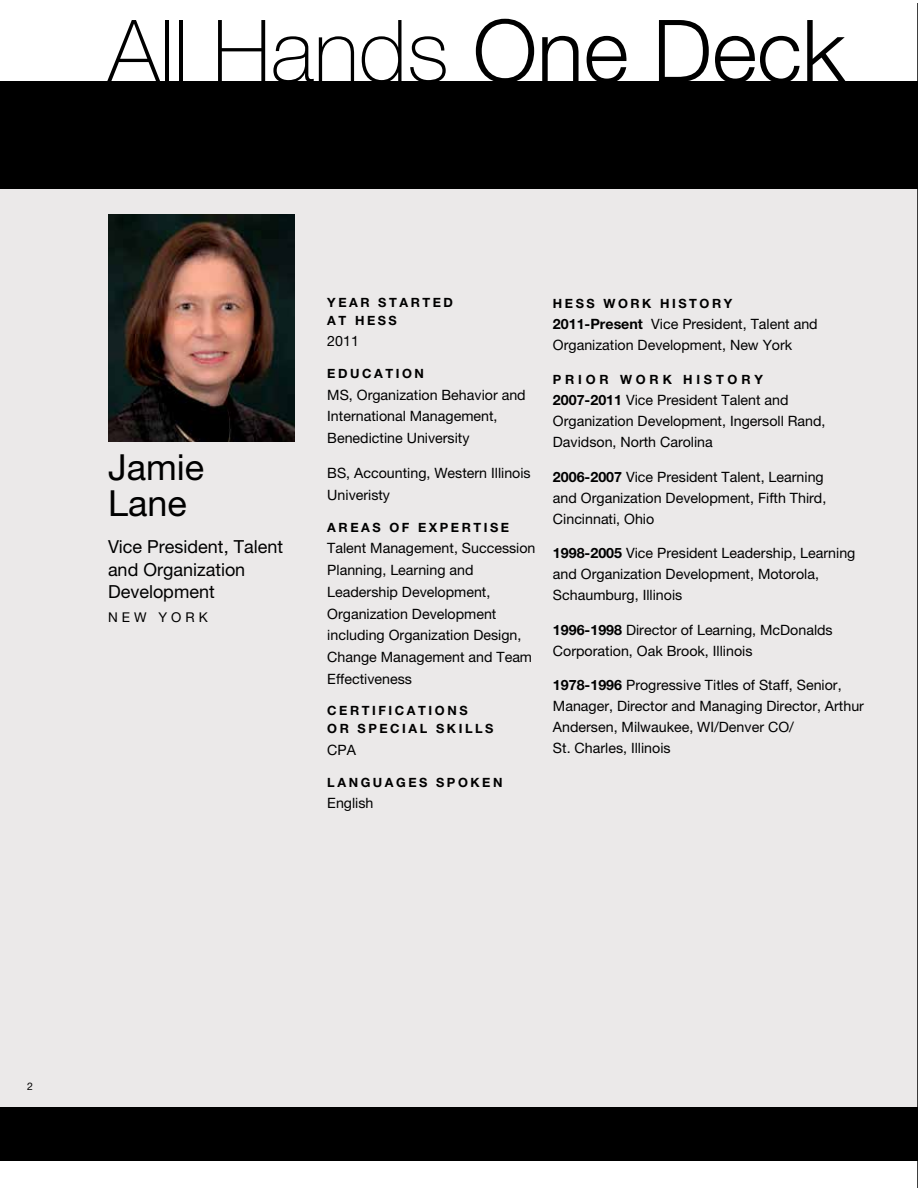
<style>
.page{position:relative;width:918px;height:1188px;background:#fff}
.page>*{position:absolute;margin:0;border:0;box-sizing:border-box;transform-origin:0 0}
.t1{font:100 86.7px "Helvetica Neue";color:#000}
.t2{font:36px/36px "Helvetica Neue";color:#000}
.t3{font:18px/22.5px "Helvetica Neue";color:#000}
.t4{font:14.25px/21px "Helvetica Neue";color:#000}
.t5{font:13.5px "Helvetica Neue";letter-spacing:.3em;color:#000}
.t6{font:700 12.75px/18px "Helvetica Neue";letter-spacing:.2em;color:#000}
.t7{font:700 12.75px "Helvetica Neue";letter-spacing:.3em;color:#000}
.t8{font:10.5px "Helvetica Neue";color:#000}
.s1{font-weight:300}
.s2{font-weight:700}
</style>
<div class="page">
<div style="left:0;top:120px;width:918px;height:1030px;background:#ebe9e9"></div>
<div style="left:0;top:81px;width:918px;height:108px;background:#000"></div>
<div style="left:0;top:1107px;width:918px;height:54px;background:#000"></div>
<hr style="left:917px;top:3px;width:1px;height:1185px;background:#000">
<img style="left:108px;top:215px;width:186px;height:226px">
<h1 class="t1" style="left:108px;top:2px;width:739px">All Hands <span class="s1">One Deck</span></h1>
<h2 class="t2" style="left:108px;top:448px;width:98px">Jamie<br>Lane</h2>
<p class="t3" style="left:108px;top:535px;width:177px">Vice President, Talent and Organization<br>Development</p>
<p class="t5" style="left:108px;top:609px;width:101px">NEW YORK</p>
<p class="t6" style="left:327px;top:293px;width:127px">YEAR STARTED<br>AT HESS</p>
<p class="t4" style="left:327px;top:331px;width:33px">2011</p>
<p class="t6" style="left:327px;top:364px;width:98px">EDUCATION</p>
<p class="t4" style="left:327px;top:384px;width:200px;line-height:21.8px">MS, Organization Behavior and<br>International Management,<br>Benedictine University</p>
<p class="t4" style="left:327px;top:462px;width:205px;line-height:21.8px">BS, Accounting, Western Illinois<br>Univeristy</p>
<p class="t6" style="left:327px;top:518px;width:183px">AREAS OF EXPERTISE</p>
<p class="t4" style="left:327px;top:537px;width:210px;line-height:21.8px">Talent Management, Succession<br>Planning, Learning and<br>Leadership Development,<br>Organization Development including Organization Design,<br>Change Management and Team<br>Effectiveness</p>
<p class="t6" style="left:327px;top:702px;width:168px">CERTIFICATIONS<br>OR SPECIAL SKILLS</p>
<p class="t4" style="left:327px;top:739px;width:30px">CPA</p>
<p class="t6" style="left:327px;top:773px;width:177px">LANGUAGES SPOKEN</p>
<p class="t4" style="left:327px;top:793px;width:48px">English</p>
<p class="t6" style="left:553px;top:294px;width:181px">HESS WORK HISTORY</p>
<p class="t4" style="left:553px;top:313px;width:266px"><span class="s2">2011-Present</span> Vice President, Talent and<br>Organization Development, New York</p>
<p class="t7" style="left:553px;top:372px;width:211px">PRIOR WORK HISTORY</p>
<p class="t4" style="left:553px;top:390px;width:274px"><span class="s2">2007-2011</span> Vice President Talent and<br>Organization Development, Ingersoll Rand,<br>Davidson, North Carolina</p>
<p class="t4" style="left:553px;top:466px;width:275px"><span class="s2">2006-2007</span> Vice President Talent, Learning and Organization Development, Fifth Third,<br>Cincinnati, Ohio</p>
<p class="t4" style="left:553px;top:543px;width:304px"><span class="s2">1998-2005</span> Vice President Leadership, Learning and Organization Development, Motorola,<br>Schaumburg, Illinois</p>
<p class="t4" style="left:553px;top:619px;width:281px"><span class="s2">1996-1998</span> Director of Learning, McDonalds<br>Corporation, Oak Brook, Illinois</p>
<p class="t4" style="left:553px;top:675px;width:313px"><span class="s2">1978-1996</span> Progressive Titles of Staff, Senior, Manager, Director and Managing Director, Arthur Andersen, Milwaukee, WI/Denver CO/<br>St. Charles, Illinois</p>
<p class="t8" style="left:27px;top:1080px;width:7px">2</p>
</div>
